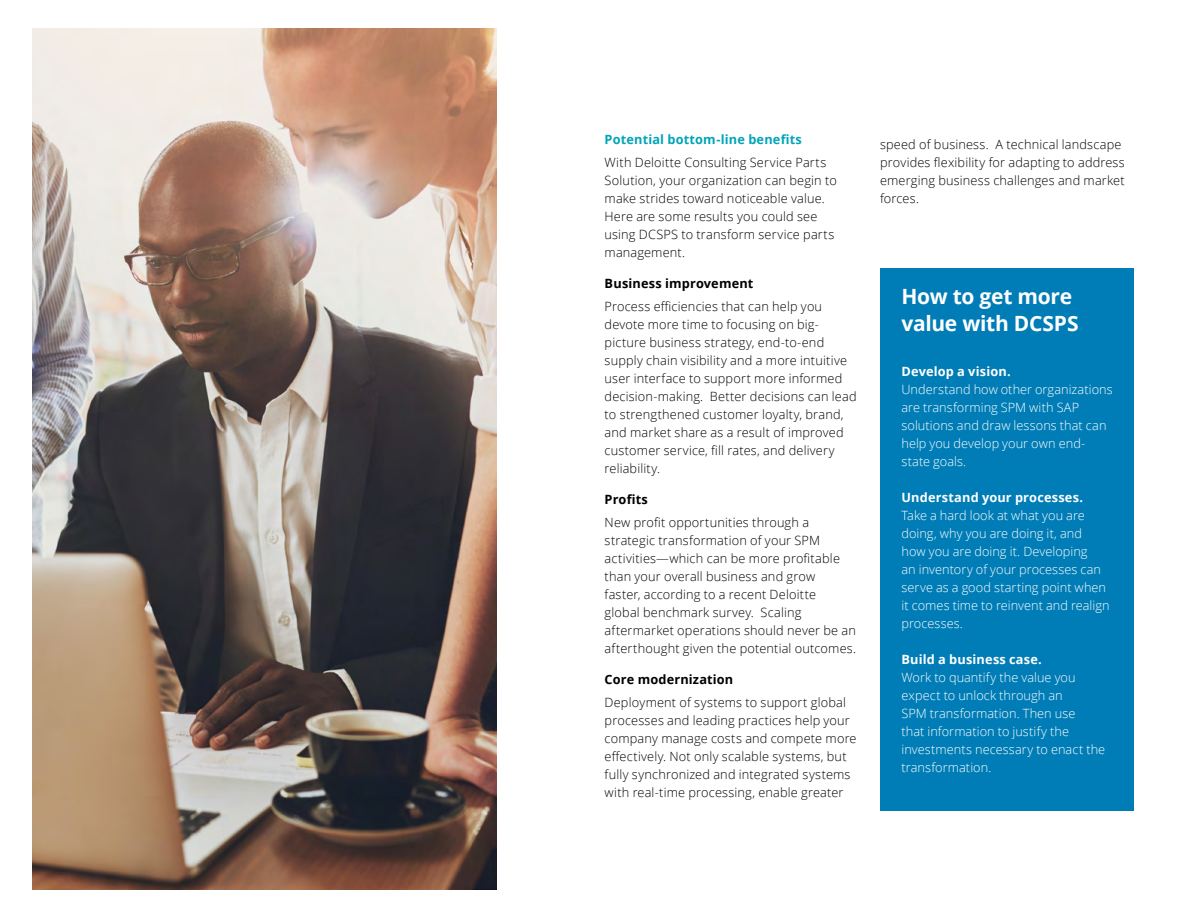
<style>
.page{position:relative;width:1188px;height:918px;background:#fff}
.page>*{position:absolute;margin:0;border:0;box-sizing:border-box;transform-origin:0 0}
.t1{font:700 21px/27px "Open Sans";letter-spacing:-.015em;color:#fff}
.t2{font:300 12.75px/18px "Open Sans";letter-spacing:.015em;color:#000}
.t3{font:300 12.75px/18px "Open Sans";letter-spacing:.005em;color:#fff}
.t4{font:700 12.75px "Open Sans";letter-spacing:.015em;color:#fff}
.t5{font:700 12.75px "Open Sans";letter-spacing:.01em;color:#000}
.t6{font:700 12.75px "Open Sans";letter-spacing:.01em;color:#00a5b8}
</style>
<div class="page">
<div style="left:880px;top:268px;width:254px;height:542px;background:#007db6"></div>
<img style="left:32px;top:28px;width:465px;height:862px">
<p class="t6" style="left:605px;top:130px;width:199px">Potential bottom-line benefits</p>
<p class="t2" style="left:605px;top:153px;width:234px">With Deloitte Consulting Service Parts Solution, your organization can begin to make strides toward noticeable value.<br>Here are some results you could see using DCSPS to transform service parts management.</p>
<p class="t5" style="left:605px;top:274px;width:150px">Business improvement</p>
<p class="t2" style="left:605px;top:297px;width:254px">Process efficiencies that can help you devote more time to focusing on big&shy;picture business strategy, end-to-end supply chain visibility and a more intuitive user interface to support more informed decision-making. Better decisions can lead to strengthened customer loyalty, brand, and market share as a result of improved customer service, fill rates, and delivery reliability.</p>
<p class="t5" style="left:605px;top:490px;width:45px">Profits</p>
<p class="t2" style="left:605px;top:513px;width:253px">New profit opportunities through a strategic transformation of your SPM activities—which can be more profitable than your overall business and grow<br>faster, according to a recent Deloitte<br>global benchmark survey. Scaling aftermarket operations should never be an afterthought given the potential outcomes.</p>
<p class="t5" style="left:605px;top:670px;width:130px">Core modernization</p>
<p class="t2" style="left:605px;top:693px;width:253px">Deployment of systems to support global processes and leading practices help your company manage costs and compete more effectively. Not only scalable systems, but fully synchronized and integrated systems with real-time processing, enable greater</p>
<p class="t2" style="left:880px;top:135px;width:246px">speed of business. A technical landscape provides flexibility for adapting to address emerging business challenges and market forces.</p>
<h1 class="t1" style="left:901px;top:283px;width:179px">How to get more value with DCSPS</h1>
<p class="t4" style="left:901px;top:363px;width:111px">Develop a vision.</p>
<p class="t3" style="left:901px;top:380px;width:213px">Understand how other organizations are transforming SPM with SAP solutions and draw lessons that can help you develop your own end&shy;state goals.</p>
<p class="t4" style="left:901px;top:489px;width:183px">Understand your processes.</p>
<p class="t3" style="left:901px;top:506px;width:210px">Take a hard look at what you are doing, why you are doing it, and<br>how you are doing it. Developing<br>an inventory of your processes can serve as a good starting point when it comes time to reinvent and realign processes.</p>
<p class="t4" style="left:901px;top:651px;width:142px">Build a business case.</p>
<p class="t3" style="left:901px;top:668px;width:205px">Work to quantify the value you expect to unlock through an<br>SPM transformation. Then use<br>that information to justify the investments necessary to enact the transformation.</p>
</div>
